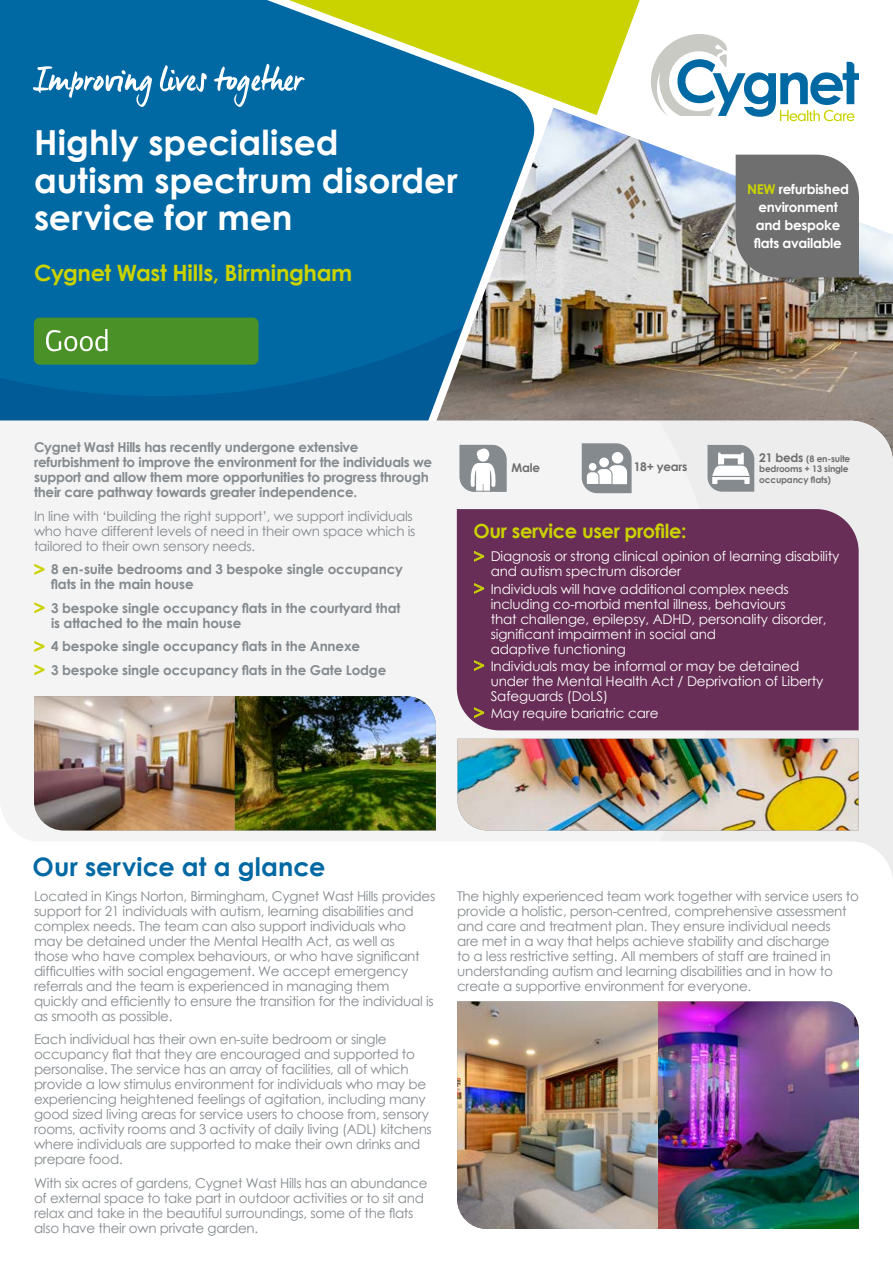
<style>
.page{position:relative;width:893px;height:1263px;background:#fff}
.page>*{position:absolute;margin:0;border:0;box-sizing:border-box;transform-origin:0 0}
.t1{font:700 34.5px/37.5px "Century Gothic";letter-spacing:.005em;color:#fff}
.t2{font:700 25.5px "Century Gothic";letter-spacing:.005em;color:#0068a3}
.t3{font:700 22.5px "Century Gothic";letter-spacing:-.015em;color:#cad200}
.t4{font:700 19.5px "Century Gothic";letter-spacing:-.02em;color:#cad200}
.t5{font:13.5px/15px "Century Gothic";letter-spacing:-.02em;color:#848a8e}
.t6{font:700 13.5px/15px "Century Gothic";letter-spacing:-.02em;color:#848a8e}
.t7{font:13.5px/15px "Century Gothic";letter-spacing:-.01em;color:#fff}
.t8{font:700 13.5px/18px "Century Gothic";letter-spacing:-.02em;color:#fff;text-align:center}
.t9{font:700 12px "Century Gothic";letter-spacing:-.02em;color:#706f6f}
.t10{font:700 9px/10.5px "Century Gothic";letter-spacing:-.02em;color:#706f6f}
.s1{color:#cad200}
.s2{font-weight:400;font-size:18px;color:#cad200}
.s3{font-size:12px}
.s4{font-size:18px;color:#cad200}
</style>
<div class="page">
<div style="left:0;top:0;width:425px;height:159px;background:#0068a3"></div>
<svg style="left:0;top:159px;width:425px;height:262px;background:#0066a1"></svg>
<img style="left:425px;top:115px;width:468px;height:306px">
<svg style="left:649px;top:34px;width:210px;height:87px"></svg>
<svg style="left:4px;top:817px;width:655px;height:24px;fill:#f4f4f4"></svg>
<svg style="left:215px;top:0;width:486px;height:115px"></svg>
<div style="left:0;top:421px;width:659px;height:396px;background:#f4f4f4"></div>
<div style="left:659px;top:421px;width:234px;height:420px;background:#ededed"></div>
<div style="left:736px;top:155px;width:123px;height:122px;background:#706f6f"></div>
<svg style="left:707px;top:445px;width:47px;height:47px"></svg>
<svg style="left:460px;top:445px;width:46px;height:47px"></svg>
<svg style="left:582px;top:443px;width:50px;height:50px"></svg>
<div style="left:589px;top:463px;width:7px;height:8px;background:#fff;border-radius:50%"></div>
<div style="left:457px;top:509px;width:402px;height:221px;background:#682e57"></div>
<div style="left:34px;top:318px;width:225px;height:47px;background:#4a9228;border-radius:6px"></div>
<svg style="left:46px;top:329px;width:61px;height:22px"></svg>
<svg style="left:33px;top:66px;width:119px;height:41px"></svg>
<svg style="left:160px;top:65px;width:47px;height:27px"></svg>
<svg style="left:214px;top:64px;width:91px;height:43px;background:#3788b6"></svg>
<img style="left:34px;top:696px;width:402px;height:134px">
<img style="left:457px;top:1001px;width:201px;height:228px">
<img style="left:658px;top:1001px;width:201px;height:228px">
<img style="left:458px;top:739px;width:400px;height:91px">
<h1 class="t1" style="left:34px;top:122px;width:425px">Highly specialised autism spectrum disorder service for men</h1>
<h3 class="t3" style="left:34px;top:256px;width:320px">Cygnet Wast Hills, Birmingham</h3>
<p class="t8" style="left:747px;top:179px;width:104px"><span class="s1">NEW</span> refurbished environment and bespoke flats available</p>
<p class="t6" style="left:34px;top:439px;width:400px">Cygnet Wast Hills has recently undergone extensive refurbishment to improve the environment for the individuals we support and allow them more opportunities to progress through their care pathway towards greater independence.</p>
<p class="t5" style="left:34px;top:508px;width:383px">In line with ‘building the right support’, we support individuals who have different levels of need in their own space which is tailored to their own sensory needs.</p>
<p class="t6" style="left:51px;top:561px;width:353px;text-indent:-17px"><span class="s2">&gt;</span> 8 en-suite bedrooms and 3 bespoke single occupancy flats in the main house</p>
<p class="t6" style="left:51px;top:600px;width:351px;text-indent:-17px"><span class="s2">&gt;</span> 3 bespoke single occupancy flats in the courtyard that is attached to the main house</p>
<p class="t6" style="left:34px;top:634px;width:354px;line-height:23.5px"><span class="s2">&gt;</span> 4 bespoke single occupancy flats in the Annexe<br><span class="s2">&gt;</span> 3 bespoke single occupancy flats in the Gate Lodge</p>
<p class="t9" style="left:512px;top:459px;width:30px">Male</p>
<p class="t9" style="left:634px;top:458px;width:55px">18+ years</p>
<p class="t10" style="left:759px;top:453px;width:93px"><span class="s3">21 beds</span> (8 en-suite bedrooms + 13 single occupancy flats)</p>
<h3 class="t4" style="left:474px;top:516px;width:214px">Our service user profile:</h3>
<p class="t7" style="left:491px;top:549px;width:350px;text-indent:-17px"><span class="s4">&gt;</span> Diagnosis or strong clinical opinion of learning disability and autism spectrum disorder</p>
<p class="t7" style="left:491px;top:581px;width:337px;text-indent:-17px"><span class="s4">&gt;</span> Individuals will have additional complex needs including co-morbid mental illness, behaviours<br>that challenge, epilepsy, ADHD, personality disorder, significant impairment in social and<br>adaptive functioning</p>
<p class="t7" style="left:491px;top:658px;width:334px;text-indent:-17px"><span class="s4">&gt;</span> Individuals may be informal or may be detained under the Mental Health Act / Deprivation of Liberty<br>Safeguards (DoLS)</p>
<p class="t7" style="left:474px;top:705px;width:186px"><span class="s4">&gt;</span> May require bariatric care</p>
<h2 class="t2" style="left:33px;top:847px;width:294px">Our service at a glance</h2>
<p class="t5" style="left:34px;top:888px;width:403px">Located in Kings Norton, Birmingham, Cygnet Wast Hills provides support for 21 individuals with autism, learning disabilities and complex needs. The team can also support individuals who may be detained under the Mental Health Act, as well as<br>those who have complex behaviours, or who have significant difficulties with social engagement. We accept emergency referrals and the team is experienced in managing them quickly and efficiently to ensure the transition for the individual is as smooth as possible.</p>
<p class="t5" style="left:34px;top:1031px;width:399px">Each individual has their own en-suite bedroom or single occupancy flat that they are encouraged and supported to personalise. The service has an array of facilities, all of which provide a low stimulus environment for individuals who may be experiencing heightened feelings of agitation, including many good sized living areas for service users to choose from, sensory rooms, activity rooms and 3 activity of daily living (ADL) kitchens where individuals are supported to make their own drinks and prepare food.</p>
<p class="t5" style="left:34px;top:1175px;width:395px">With six acres of gardens, Cygnet Wast Hills has an abundance of external space to take part in outdoor activities or to sit and relax and take in the beautiful surroundings, some of the flats also have their own private garden.</p>
<p class="t5" style="left:457px;top:888px;width:403px">The highly experienced team work together with service users to provide a holistic, person-centred, comprehensive assessment and care and treatment plan. They ensure individual needs<br>are met in a way that helps achieve stability and discharge<br>to a less restrictive setting. All members of staff are trained in understanding autism and learning disabilities and in how to create a supportive environment for everyone.</p>
</div>
